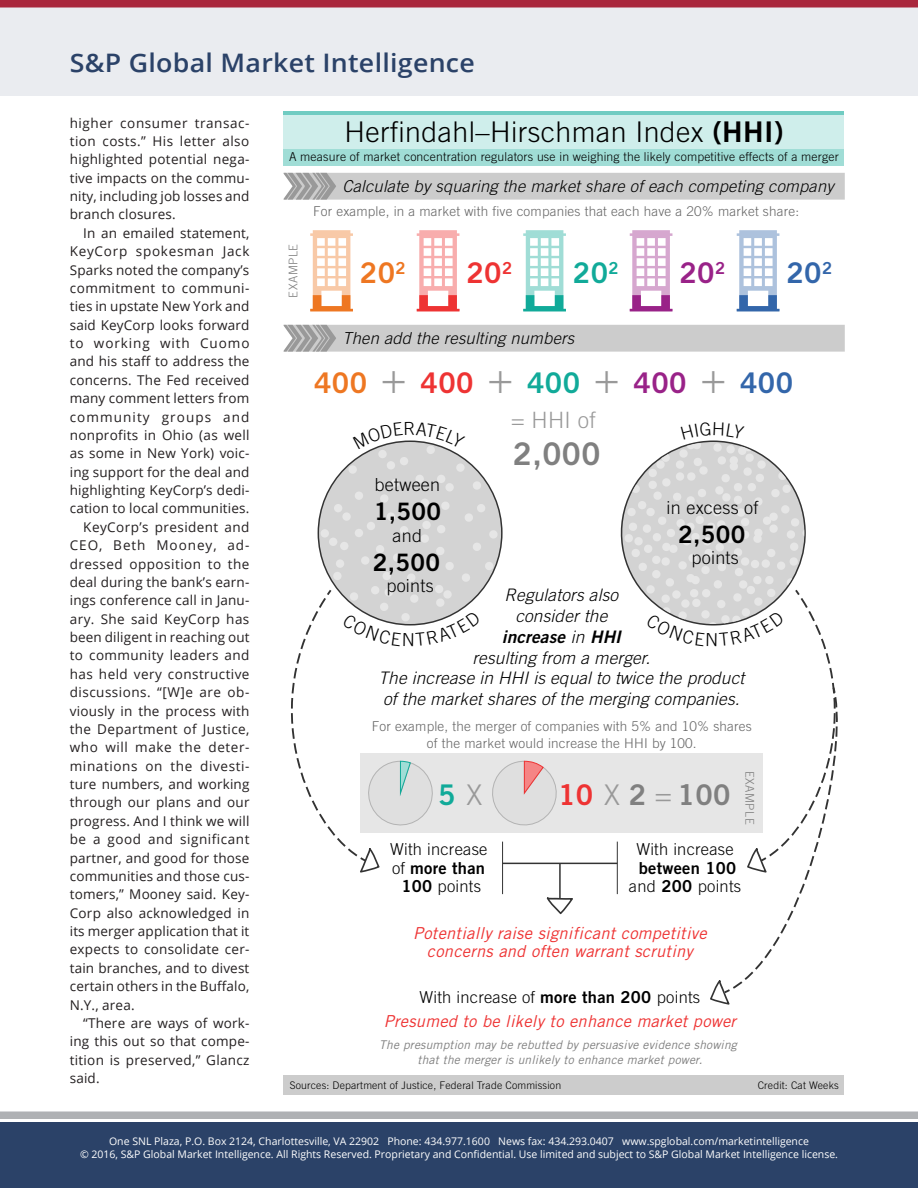
<style>
.page{position:relative;width:918px;height:1188px;background:#fff}
.page>*{position:absolute;margin:0;border:0;box-sizing:border-box;transform-origin:0 0}
.t1{font:300 42px "Trade Gothic";color:#999}
.t2{font:33px "Myriad Pro";letter-spacing:.095em;color:#fff;scale:2 1}
.t3{font:31.2px "Trade Gothic Bold Two";color:#808080}
.t4{font:300 28.5px "Trade Gothic";letter-spacing:.015em;color:#000}
.t5{font:28.5px "Trade Gothic Bold Two";color:#1a9}
.t6{font:28.5px "Trade Gothic Bold Two";color:#e72}
.t7{font:28.5px "Trade Gothic Bold Two";color:#e33}
.t8{font:28.5px "Trade Gothic Bold Two";color:#928}
.t9{font:28.5px "Trade Gothic Bold Two";color:#36a}
.t10{font:28.5px "Trade Gothic Bold Two";color:#808080}
.t11{font:300 28.5px "Trade Gothic";color:#999}
.t12{font:600 25.5px "Open Sans";letter-spacing:.01em;color:#2b4268;scale:1.05 1}
.t13{font:24px "Trade Gothic Bold Two";letter-spacing:.015em;color:#000}
.t14{font:300 22.5px "Trade Gothic";color:#999}
.t15{font:300 18px "Trade Gothic";letter-spacing:.015em;color:#000}
.t16{font:italic 300 17.25px/20.7px "Trade Gothic";letter-spacing:.01em;color:#000;text-align:center}
.t17{font:italic 16.5px/18.8px "Trade Gothic";letter-spacing:.015em;color:#e33;text-align:center}
.t18{font:300 16.5px/18.8px "Trade Gothic";letter-spacing:.015em;color:#000;text-align:center}
.t19{font:italic 300 16.5px "Trade Gothic";letter-spacing:.015em;color:#000}
.Body_text{font:13.5px/18.3px "Open Sans";letter-spacing:.01em;color:#231f20;text-align:justify}
.t20{font:300 13.5px/16.5px "Trade Gothic";letter-spacing:.015em;color:#666;text-align:center}
.t21{font:300 12.15px "Trade Gothic";letter-spacing:.015em;color:#000}
.t22{font:italic 12px/15px "Trade Gothic";letter-spacing:.015em;color:#808080;text-align:center}
.t23{font:300 12px "Trade Gothic";letter-spacing:.04em;color:#808080}
.t24{font:10.5px/12.6px "Open Sans";color:#fff;text-align:center}
.t25{font:300 10.5px "Trade Gothic";letter-spacing:.015em;color:#000}
.s1{font-family:"Trade Gothic Bold Two";font-weight:400}
.s2{font-family:"Trade Gothic";font-weight:300;font-size:42px;color:#999}
.s3{font-family:"Trade Gothic";font-weight:300;color:#999}
.s4{color:#e33}
</style>
<div class="page">
<div style="left:0;top:0;width:918px;height:95px;background:#eaecf0"></div>
<div style="left:0;top:0;width:918px;height:8px;background:#a9263c"></div>
<div style="left:0;top:1112px;width:918px;height:7px;background:#afb1b4"></div>
<div style="left:0;top:1122px;width:918px;height:66px;background:#2b4268"></div>
<svg style="left:283px;top:173px;width:562px;height:27px"></svg>
<div style="left:283px;top:115px;width:561px;height:34px;background:#cfeeeb"></div>
<div style="left:283px;top:149px;width:561px;height:16px;background:#a0ddd6"></div>
<hr style="left:283px;top:112px;width:561px;height:3px;background:#70ccc2">
<div style="left:283px;top:1076px;width:561px;height:19px;background:#ccc"></div>
<div style="left:361px;top:754px;width:402px;height:79px;background:#e6e6e6"></div>
<svg style="left:283px;top:325px;width:562px;height:27px"></svg>
<svg style="left:310px;top:230px;width:43px;height:81px"></svg>
<svg style="left:417px;top:230px;width:42px;height:81px"></svg>
<svg style="left:523px;top:230px;width:43px;height:81px"></svg>
<svg style="left:630px;top:230px;width:42px;height:81px"></svg>
<svg style="left:737px;top:230px;width:42px;height:81px"></svg>
<hr style="left:503px;top:863px;width:114px;height:1px;background:#333">
<hr style="left:559px;top:863px;width:2px;height:36px;background:#333">
<hr style="left:502px;top:842px;width:1px;height:52px;background:#333">
<svg style="left:546px;top:897px;width:27px;height:17px"></svg>
<svg style="left:291px;top:440px;width:269px;height:433px"></svg>
<svg style="left:613px;top:440px;width:225px;height:565px"></svg>
<h3 class="t12" style="left:70px;top:46px;width:387px">S&amp;P Global Market Intelligence</h3>
<p class="Body_text" style="left:70px;top:113px;width:181px">higher consumer transac&shy;tion costs.” His letter also highlighted potential nega&shy;tive impacts on the commu&shy;nity, including job losses and branch closures.</p>
<p class="Body_text" style="left:70px;top:223px;width:181px;text-indent:14px">In an emailed statement, KeyCorp spokesman Jack Sparks noted the company’s commitment to communi&shy;ties in upstate New York and said KeyCorp looks forward to working with Cuomo and his staff to address the concerns. The Fed received many comment letters from community groups and nonprofits in Ohio (as well as some in New York) voic&shy;ing support for the deal and highlighting KeyCorp’s dedi&shy;cation to local communities.</p>
<p class="Body_text" style="left:70px;top:517px;width:181px;text-indent:14px">KeyCorp’s president and CEO, Beth Mooney, ad&shy;dressed opposition to the deal during the bank’s earn&shy;ings conference call in Janu&shy;ary. She said KeyCorp has been diligent in reaching out to community leaders and has held very constructive discussions. “[W]e are ob&shy;viously in the process with the Department of Justice, who will make the deter&shy;minations on the divesti&shy;ture numbers, and working through our plans and our progress. And I think we will be a good and significant partner, and good for those communities and those cus&shy;tomers,” Mooney said. Key-Corp also acknowledged in its merger application that it expects to consolidate cer&shy;tain branches, and to divest certain others in the Buffalo, N.Y., area.</p>
<p class="Body_text" style="left:70px;top:1013px;width:181px;text-indent:14px">“There are ways of work&shy;ing this out so that compe&shy;tition is preserved,” Glancz said.</p>
<p class="t4" style="left:345px;top:115px;width:441px">Herfindahl–Hirschman Index <span class="s1">(HHI)</span></p>
<p class="t21" style="left:289px;top:150px;width:551px">A measure of market concentration regulators use in weighing the likely competitive effects of a merger</p>
<p class="t19" style="left:342px;top:176px;width:493px">Calculate by squaring the market share of each competing company</p>
<p class="t20" style="left:313px;top:202px;width:488px">For example, in a market with five companies that each have a 20% market share:</p>
<p class="t23" style="left:286px;top:298px;width:55px;rotate:-90deg">EXAMPLE</p>
<p class="t6" style="left:360px;top:255px;width:47px">20<sup>2</sup></p>
<p class="t7" style="left:466px;top:255px;width:47px">20<sup>2</sup></p>
<p class="t5" style="left:573px;top:255px;width:47px">20<sup>2</sup></p>
<p class="t8" style="left:679px;top:255px;width:47px">20<sup>2</sup></p>
<p class="t9" style="left:786px;top:255px;width:47px">20<sup>2</sup></p>
<p class="t19" style="left:342px;top:328px;width:233px">Then add the resulting numbers</p>
<p class="t6" style="left:314px;top:365px;width:94px">400 <span class="s2">+</span></p>
<p class="t5" style="left:527px;top:365px;width:55px">400</p>
<p class="t14" style="left:511px;top:407px;width:86px">= HHI of</p>
<p class="t3" style="left:513px;top:435px;width:89px">2,000</p>
<p class="t1" style="left:488px;top:353px;width:27px">+</p>
<p class="t1" style="left:594px;top:353px;width:27px">+</p>
<p class="t1" style="left:701px;top:353px;width:27px">+</p>
<p class="t7" style="left:421px;top:365px;width:55px">400</p>
<p class="t8" style="left:634px;top:365px;width:55px">400</p>
<p class="t9" style="left:740px;top:365px;width:55px">400</p>
<p class="t15" style="left:375px;top:474px;width:67px">between</p>
<p class="t13" style="left:374px;top:497px;width:69px">1,500</p>
<p class="t15" style="left:393px;top:525px;width:31px">and</p>
<p class="t13" style="left:373px;top:547px;width:69px">2,500</p>
<p class="t15" style="left:386px;top:575px;width:49px">points</p>
<p class="t15" style="left:667px;top:497px;width:93px">in excess of</p>
<p class="t13" style="left:678px;top:519px;width:69px">2,500</p>
<p class="t15" style="left:692px;top:547px;width:49px">points</p>
<p class="t16" style="left:378px;top:585px;width:367px">Regulators also<br>consider the<br><span class="s1">increase</span> in <span class="s1">HHI<br></span>resulting from a merger.<br>The increase in HHI is equal to twice the product of the market shares of the merging companies.</p>
<p class="t20" style="left:372px;top:718px;width:382px">For example, the merger of companies with 5% and 10% shares of the market would increase the HHI by 100.</p>
<p class="t23" style="left:757px;top:771px;width:55px;rotate:90deg">EXAMPLE</p>
<p class="t5" style="left:438px;top:777px;width:46px">5 <span class="s3">X</span></p>
<p class="t10" style="left:558px;top:777px;width:174px"><span class="s4">10</span> 2 100</p>
<p class="t11" style="left:604px;top:778px;width:69px">X =</p>
<p class="t18" style="left:390px;top:839px;width:99px">With increase of <span class="s1">more than<br>100</span> points</p>
<p class="t17" style="left:413px;top:923px;width:295px">Potentially raise significant competitive concerns and often warrant scrutiny</p>
<p class="t18" style="left:629px;top:839px;width:114px">With increase <span class="s1">between 100 </span>and <span class="s1">200</span> points</p>
<p class="t18" style="left:420px;top:988px;width:282px">With increase of <span class="s1">more than 200</span> points</p>
<p class="t17" style="left:384px;top:1012px;width:354px">Presumed to be likely to enhance market power</p>
<p class="t22" style="left:379px;top:1037px;width:359px">The presumption may be rebutted by persuasive evidence showing that the merger is unlikely to enhance market power.</p>
<p class="t25" style="left:290px;top:1079px;width:273px">Sources: Department of Justice, Federal Trade Commission</p>
<p class="t25" style="left:758px;top:1079px;width:83px">Credit: Cat Weeks</p>
<h2 class="t2" style="left:63px;top:1127px;width:328px">http://www.snl.com</h2>
<p class="t24" style="left:80px;top:1135px;width:760px">One SNL Plaza, P.O. Box 2124, Charlottesville, VA 22902 Phone: 434.977.1600 News fax: 434.293.0407 www.spglobal.com/marketintelligence<br>© 2016, S&amp;P Global Market Intelligence. All Rights Reserved. Proprietary and Confidential. Use limited and subject to S&amp;P Global Market Intelligence license.</p>
</div>
